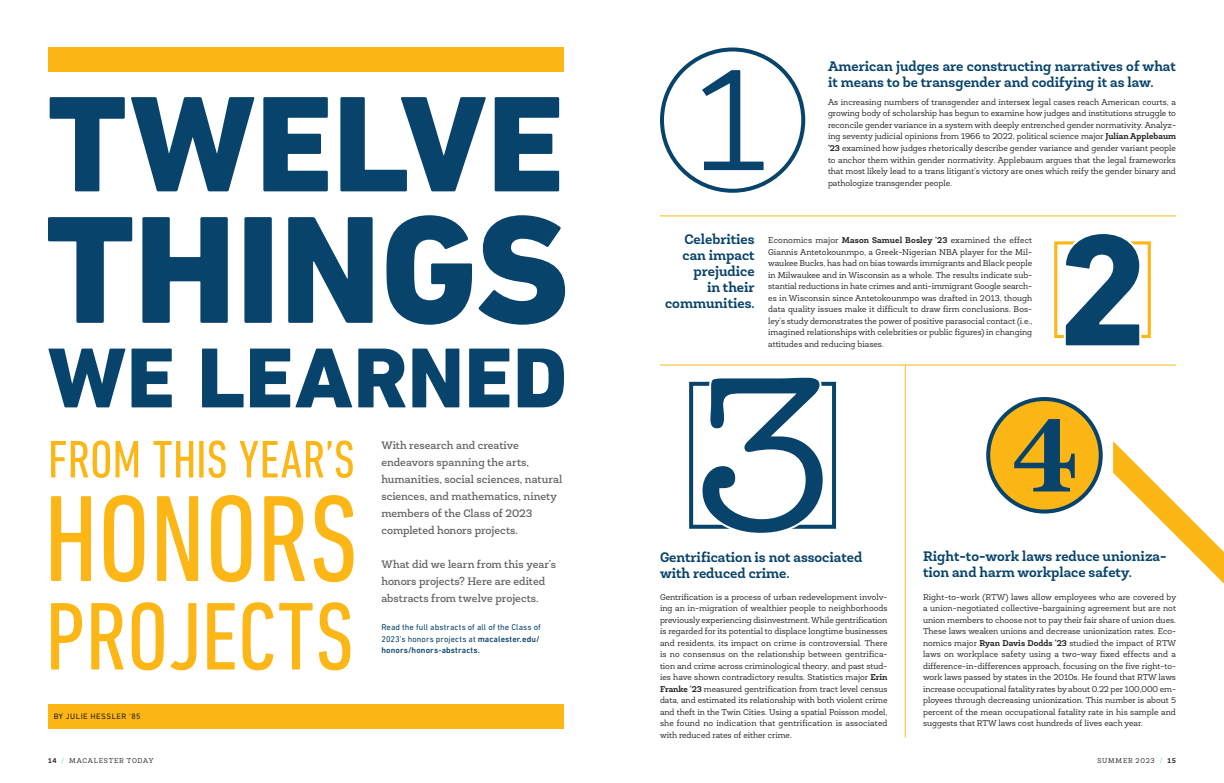
<style>
.page{position:relative;width:1224px;height:783px;background:#fff}
.page>*{position:absolute;margin:0;border:0;box-sizing:border-box;transform-origin:0 0}
.Newslab_Body_No_Inde{font:700 14px/16px "Newslab";color:#08436b}
.Subhead_Newslab_12{font:500 11px/17px "Newslab";color:#636366}
.Newslab_Body_No_Inde-2{font:8.5px/11.5px "Newslab";color:#231f20;text-align:justify}
.Subhead_Newslab_12-2{font:8.5px/11.5px "DIN Next LT Pro";letter-spacing:.01em;color:#08436b}
.Author_credit_caps{font:8px "DIN Next LT Pro";letter-spacing:.06em;color:#231f20}
.t1{font:7px "Newslab";letter-spacing:.105em;color:#231f20}
.s1{font-weight:500}
.s2{font-weight:700}
.s3{color:#65cdeb}
</style>
<div class="page">
<svg style="left:1113px;top:441px;width:111px;height:143px"></svg>
<div style="left:660px;top:47px;width:145px;height:146px;border:4px solid #08436b;border-radius:50%"></div>
<div style="left:988px;top:399px;width:113px;height:113px;background:#fcb615;border-radius:50%"></div>
<div style="left:986px;top:397px;width:117px;height:117px;border:4px solid #08436b;border-radius:50%"></div>
<svg style="left:50px;top:97px;width:509px;height:94px;fill:#08436b"></svg>
<svg style="left:48px;top:215px;width:517px;height:110px;fill:#08436b"></svg>
<svg style="left:48px;top:349px;width:516px;height:58px"></svg>
<svg style="left:51px;top:440px;width:302px;height:38px"></svg>
<svg style="left:51px;top:495px;width:303px;height:87px"></svg>
<svg style="left:51px;top:602px;width:299px;height:68px"></svg>
<svg style="left:702px;top:70px;width:62px;height:101px"></svg>
<svg style="left:1014px;top:419px;width:61px;height:72px"></svg>
<div style="left:1054px;top:241px;width:97px;height:97px;border:3px solid #fcb615"></div>
<div style="left:689px;top:382px;width:147px;height:147px;border:4px solid #08436b"></div>
<hr style="left:660px;top:215px;width:516px;height:1px;background:#fcb615">
<hr style="left:660px;top:364px;width:516px;height:2px;background:#fcb615">
<hr style="left:905px;top:366px;width:1px;height:372px;background:#fcb615">
<div style="left:48px;top:47px;width:516px;height:25px;background:#fcb615"></div>
<div style="left:48px;top:704px;width:516px;height:25px;background:#fcb615"></div>
<svg style="left:1063px;top:234px;width:79px;height:112px"></svg>
<svg style="left:700px;top:377px;width:126px;height:156px"></svg>
<p class="Author_credit_caps" style="left:54px;top:711px;width:88px">BY JULIE HESSLER ’85</p>
<p class="Subhead_Newslab_12" style="left:381px;top:437px;width:183px">With research and creative endeavors spanning the arts, humanities, social sciences, natural sciences, and mathematics, ninety members of the Class of 2023 completed honors projects.</p>
<p class="Subhead_Newslab_12" style="left:381px;top:556px;width:176px">What did we learn from this year’s honors projects? Here are edited abstracts from twelve projects.</p>
<p class="Subhead_Newslab_12-2" style="left:381px;top:622px;width:161px">Read the full abstracts of all of the Class of<br>2023’s honors projects at <span class="s1">macalester.edu/ honors/honors-abstracts.</span></p>
<p class="Newslab_Body_No_Inde" style="left:828px;top:58px;width:349px">American judges are constructing narratives of what it means to be transgender and codifying it as law.</p>
<p class="Newslab_Body_No_Inde-2" style="left:828px;top:96px;width:350px">As increasing numbers of transgender and intersex legal cases reach American courts, a growing body of scholarship has begun to examine how judges and institutions struggle to reconcile gender variance in a system with deeply entrenched gender normativity. Analyz&shy;ing seventy judicial opinions from 1966 to 2022, political science major <span class="s2">Julian Applebaum ’23</span> examined how judges rhetorically describe gender variance and gender variant people to anchor them within gender normativity. Applebaum argues that the legal frameworks that most likely lead to a trans litigant’s victory are ones which reify the gender binary and pathologize transgender people.</p>
<p class="Newslab_Body_No_Inde" style="left:665px;top:231px;width:91px;text-align:right">Celebrities can impact prejudice<br>in their communities.</p>
<p class="Newslab_Body_No_Inde-2" style="left:768px;top:234px;width:266px">Economics major <span class="s2">Mason Samuel Bosley ’23</span> examined the effect Giannis Antetokounmpo, a Greek-Nigerian NBA player for the Mil&shy;waukee Bucks, has had on bias towards immigrants and Black people in Milwaukee and in Wisconsin as a whole. The results indicate sub&shy;stantial reductions in hate crimes and anti-immigrant Google search&shy;es in Wisconsin since Antetokounmpo was drafted in 2013, though data quality issues make it difficult to draw firm conclusions. Bos&shy;ley’s study demonstrates the power of positive parasocial contact (i.e., imagined relationships with celebrities or public figures) in changing attitudes and reducing biases.</p>
<p class="Newslab_Body_No_Inde" style="left:660px;top:549px;width:204px">Gentrification is not associated with reduced crime.</p>
<p class="Newslab_Body_No_Inde-2" style="left:660px;top:591px;width:229px">Gentrification is a process of urban redevelopment involv&shy;ing an in-migration of wealthier people to neighborhoods previously experiencing disinvestment. While gentrification is regarded for its potential to displace longtime businesses and residents, its impact on crime is controversial. There is no consensus on the relationship between gentrifica&shy;tion and crime across criminological theory, and past stud&shy;ies have shown contradictory results. Statistics major <span class="s2">Erin Franke ’23</span> measured gentrification from tract level census data, and estimated its relationship with both violent crime and theft in the Twin Cities. Using a spatial Poisson model, she found no indication that gentrification is associated with reduced rates of either crime.</p>
<p class="Newslab_Body_No_Inde" style="left:923px;top:548px;width:245px">Right-to-work laws reduce unioniza&shy;tion and harm workplace safety.</p>
<p class="Newslab_Body_No_Inde-2" style="left:923px;top:591px;width:255px">Right-to-work (RTW) laws allow employees who are covered by a union-negotiated collective-bargaining agreement but are not union members to choose not to pay their fair share of union dues.<br>These laws weaken unions and decrease unionization rates. Eco&shy;nomics major <span class="s2">Ryan Davis Dodds ’23</span> studied the impact of RTW laws on workplace safety using a two-way fixed effects and a difference-in-differences approach, focusing on the five right-to&shy;work laws passed by states in the 2010s. He found that RTW laws increase occupational fatality rates by about 0.22 per 100,000 em&shy;ployees through decreasing unionization. This number is about 5 percent of the mean occupational fatality rate in his sample and suggests that RTW laws cost hundreds of lives each year.</p>
<p class="t1" style="left:48px;top:757px;width:107px"><span class="s2">14</span> <span class="s3">/</span> MACALESTER TODAY</p>
<p class="t1" style="left:1097px;top:757px;width:80px">SUMMER 2023 <span class="s3">/</span> <span class="s2">15</span></p>
</div>
